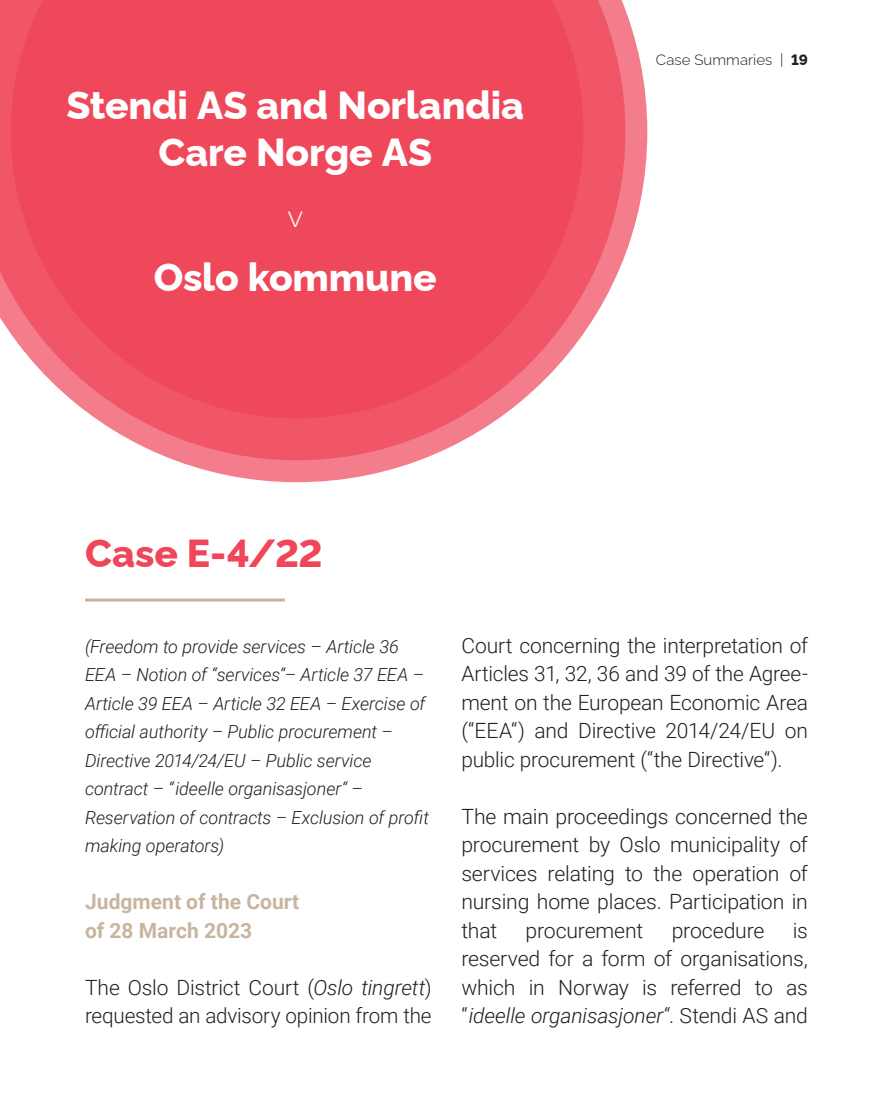
<style>
.page{position:relative;width:893px;height:1106px;background:#fff}
.page>*{position:absolute;margin:0;border:0;box-sizing:border-box;transform-origin:0 0}
.t1{font:800 39px/46.8px "Raleway";letter-spacing:-.005em;color:#fff;text-align:center}
.t2{font:800 39px "Raleway";color:#ef4659}
.t3{font:300 30px "Raleway";color:#fff}
.t4{font:300 21px/28.5px "Roboto";letter-spacing:-.01em;color:#231f20;text-align:justify}
.t5{font:700 21px/28.5px "Roboto";color:#c8b5a0}
.t6{font:italic 300 18px/28.5px "Roboto";letter-spacing:-.005em;color:#231f20}
.t7{font:300 15px "Raleway";letter-spacing:.005em;color:#231f20}
.s1{font-weight:800}
.s2{font-style:italic}
</style>
<div class="page">
<hr style="left:85px;top:598px;width:200px;height:3px;background:#c8b5a0">
<svg style="left:174px;top:9px;width:473px;height:473px"></svg>
<svg style="left:0;top:0;width:625px;height:460px"></svg>
<svg style="left:11px;top:0;width:572px;height:418px;background:#ef4f61"></svg>
<h1 class="t1" style="left:66px;top:77px;width:459px">Stendi AS and Norlandia<br>Care Norge AS</h1>
<h2 class="t3" style="left:287px;top:193px;width:17px">v</h2>
<h1 class="t1" style="left:154px;top:249px;width:285px">Oslo kommune</h1>
<h1 class="t2" style="left:85px;top:522px;width:239px">Case E-4/22</h1>
<p class="t7" style="left:656px;top:48px;width:153px">Case Summaries | <span class="s1">19</span></p>
<p class="t6" style="left:85px;top:631px;width:345px">(Freedom to provide services – Article 36<br>EEA – Notion of “services“– Article 37 EEA – Article 39 EEA – Article 32 EEA – Exercise of official authority – Public procurement – Directive 2014/24/EU – Public service contract – “ideelle organisasjoner“ – Reservation of contracts – Exclusion of profit making operators)</p>
<p class="t5" style="left:85px;top:887px;width:216px">Judgment of the Court of 28 March 2023</p>
<p class="t4" style="left:85px;top:972px;width:348px">The Oslo District Court (<span class="s2">Oslo tingrett</span>) requested an advisory opinion from the</p>
<p class="t4" style="left:461px;top:630px;width:348px">Court concerning the interpretation of Articles 31, 32, 36 and 39 of the Agree&shy;ment on the European Economic Area (“EEA“) and Directive 2014/24/EU on public procurement (“the Directive“).</p>
<p class="t4" style="left:461px;top:801px;width:348px">The main proceedings concerned the procurement by Oslo municipality of services relating to the operation of nursing home places. Participation in that</p>
<p class="t4" style="left:525px;top:915px;width:119px">procurement</p>
<p class="t4" style="left:672px;top:915px;width:94px">procedure</p>
<p class="t4" style="left:461px;top:915px;width:348px;text-indent:331px">is reserved for a form of organisations, which in Norway is referred to as “<span class="s2">ideelle organisasjoner</span>“. Stendi AS and</p>
</div>
